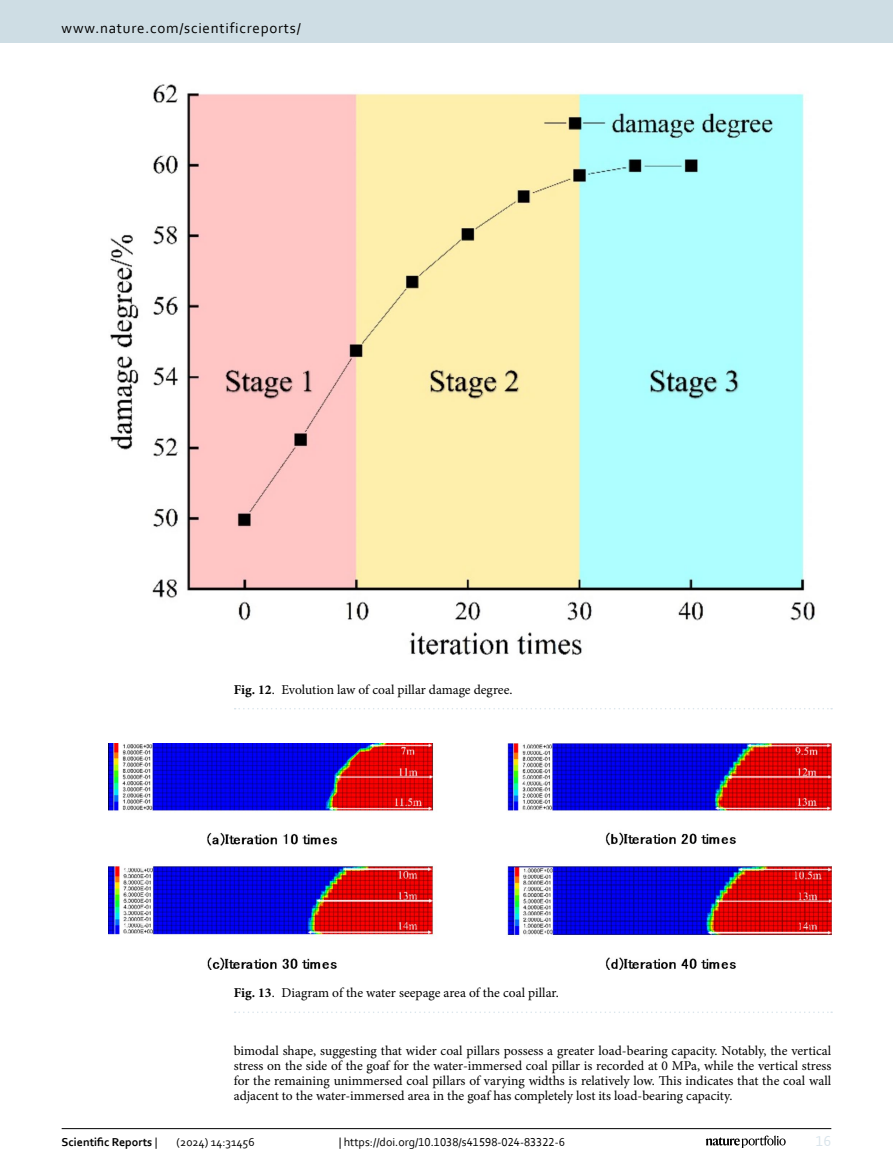
<style>
.page{position:relative;width:893px;height:1174px;background:#fff}
.page>*{position:absolute;margin:0;border:0;box-sizing:border-box;transform-origin:0 0}
.t1{font:15px "Corbel";letter-spacing:.05em;color:#000}
.t2{font:15px "Corbel";color:#d9e4eb}
.Body_Text{font:13.5px/15px "Minion Pro";color:#000;text-align:justify}
.Figure_Caption{font:13.5px "Minion Pro";color:#000}
.t3{font:12px "Corbel";color:#000}
.t4{font:700 12px "Corbel";color:#000}
.s1{font-weight:700}
.s2{font-weight:400}
</style>
<div class="page">
<img style="left:108px;top:743px;width:723px;height:226px">
<svg style="left:235px;top:1011px;width:597px;height:2px"></svg>
<img style="left:110px;top:84px;width:705px;height:571px">
<svg style="left:235px;top:708px;width:597px;height:1px"></svg>
<hr style="left:62px;top:1128px;width:769px;height:1px;background:#000">
<svg style="left:706px;top:1135px;width:80px;height:12px"></svg>
<div style="left:0;top:0;width:893px;height:43px;background:#cedde4"></div>
<p class="t1" style="left:62px;top:18px;width:241px">www.nature.com/scientificreports/</p>
<p class="Figure_Caption" style="left:234px;top:680px;width:280px"><span class="s1">Fig. 12</span>. Evolution law of coal pillar damage degree.</p>
<p class="Figure_Caption" style="left:234px;top:983px;width:326px"><span class="s1">Fig. 13</span>. Diagram of the water seepage area of the coal pillar.</p>
<p class="Body_Text" style="left:234px;top:1043px;width:599px">bimodal shape, suggesting that wider coal pillars possess a greater load-bearing capacity. Notably, the vertical stress on the side of the goaf for the water-immersed coal pillar is recorded at 0 MPa, while the vertical stress for the remaining unimmersed coal pillars of varying widths is relatively low. This indicates that the coal wall adjacent to the water-immersed area in the goaf has completely lost its load-bearing capacity.</p>
<p class="t4" style="left:62px;top:1134px;width:97px">Scientific Reports <span class="s2">|</span></p>
<p class="t3" style="left:177px;top:1134px;width:80px">(2024) 14:31456</p>
<p class="t3" style="left:339px;top:1134px;width:228px">| https://doi.org/10.1038/s41598-024-83322-6</p>
<p class="t2" style="left:816px;top:1132px;width:17px">16</p>
</div>
